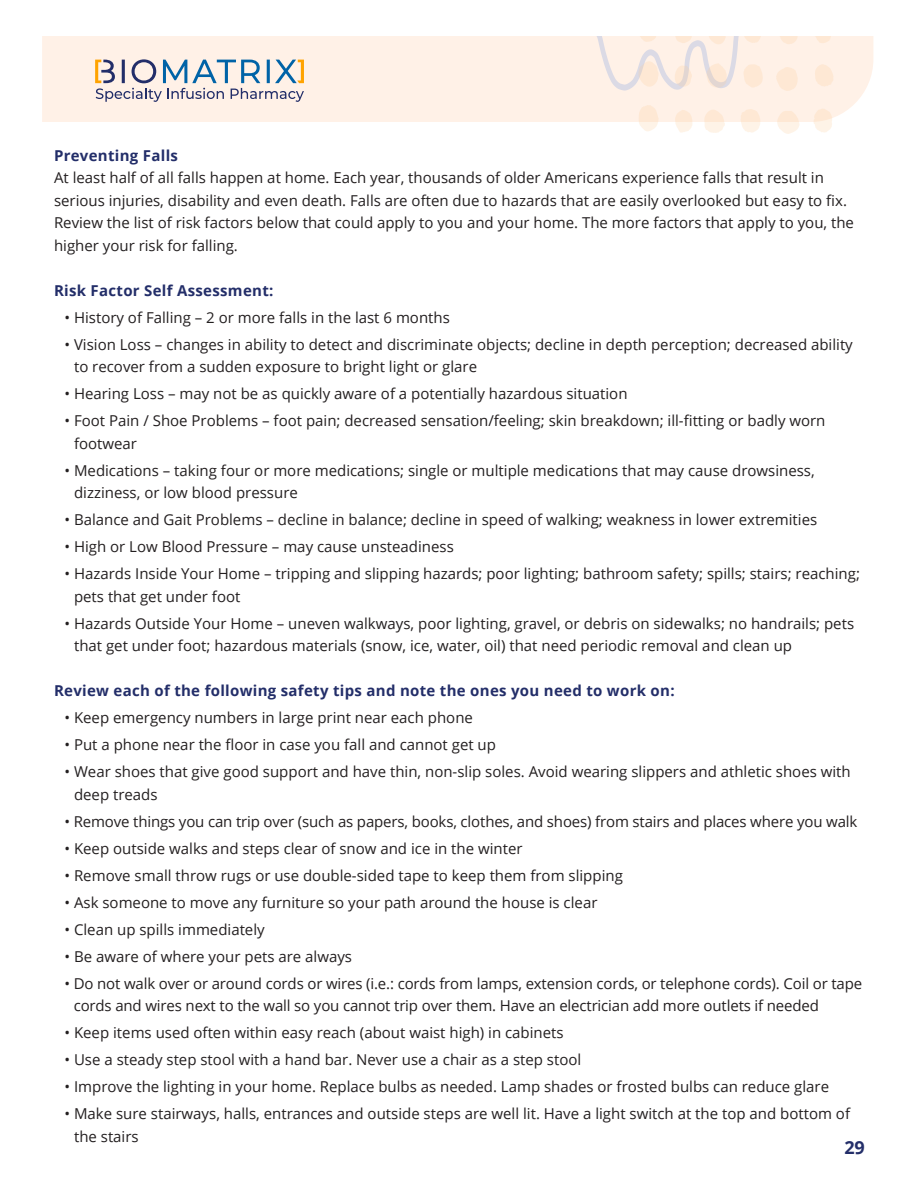
<style>
.page{position:relative;width:918px;height:1188px;background:#fff}
.page>*{position:absolute;margin:0;border:0;box-sizing:border-box;transform-origin:0 0}
.t1{font:700 18px "Open Sans";color:#232e69}
.t2{font:15px/22.5px "Open Sans";color:#231f20}
.t3{font:700 15px "Open Sans";letter-spacing:.02em;color:#232e69}
</style>
<div class="page">
<div style="left:42px;top:36px;width:831px;height:86px;background:#fff1e7"></div>
<svg style="left:95px;top:59px;width:209px;height:43px;background:#c9c9cc"></svg>
<svg style="left:638px;top:104px;width:21px;height:27px"></svg>
<svg style="left:777px;top:109px;width:23px;height:25px"></svg>
<svg style="left:741px;top:109px;width:20px;height:24px"></svg>
<svg style="left:675px;top:110px;width:18px;height:23px"></svg>
<svg style="left:813px;top:108px;width:20px;height:25px"></svg>
<svg style="left:704px;top:108px;width:21px;height:25px"></svg>
<svg style="left:815px;top:64px;width:19px;height:23px"></svg>
<svg style="left:775px;top:67px;width:24px;height:25px"></svg>
<svg style="left:778px;top:36px;width:20px;height:9px"></svg>
<svg style="left:813px;top:36px;width:19px;height:8px"></svg>
<svg style="left:596px;top:36px;width:168px;height:55px;background:#f8ebe3"></svg>
<p class="t3" style="left:54px;top:145px;width:126px">Preventing Falls</p>
<p class="t2" style="left:54px;top:166px;width:802px">At least half of all falls happen at home. Each year, thousands of older Americans experience falls that result in serious injuries, disability and even death. Falls are often due to hazards that are easily overlooked but easy to fix.<br>Review the list of risk factors below that could apply to you and your home. The more factors that apply to you, the higher your risk for falling.</p>
<p class="t3" style="left:54px;top:280px;width:221px">Risk Factor Self Assessment:</p>
<p class="t2" style="left:64px;top:306px;width:387px">• History of Falling – 2 or more falls in the last 6 months</p>
<p class="t2" style="left:74px;top:333px;width:780px;text-indent:-10px">• Vision Loss – changes in ability to detect and discriminate objects; decline in depth perception; decreased ability to recover from a sudden exposure to bright light or glare</p>
<p class="t2" style="left:64px;top:382px;width:565px">• Hearing Loss – may not be as quickly aware of a potentially hazardous situation</p>
<p class="t2" style="left:74px;top:409px;width:753px;text-indent:-10px">• Foot Pain / Shoe Problems – foot pain; decreased sensation/feeling; skin breakdown; ill-fitting or badly worn footwear</p>
<p class="t2" style="left:74px;top:459px;width:742px;text-indent:-10px">• Medications – taking four or more medications; single or multiple medications that may cause drowsiness, dizziness, or low blood pressure</p>
<p class="t2" style="left:64px;top:508px;width:754px">• Balance and Gait Problems – decline in balance; decline in speed of walking; weakness in lower extremities</p>
<p class="t2" style="left:64px;top:535px;width:391px">• High or Low Blood Pressure – may cause unsteadiness</p>
<p class="t2" style="left:74px;top:562px;width:787px;text-indent:-10px">• Hazards Inside Your Home – tripping and slipping hazards; poor lighting; bathroom safety; spills; stairs; reaching; pets that get under foot</p>
<p class="t2" style="left:74px;top:612px;width:782px;text-indent:-10px">• Hazards Outside Your Home – uneven walkways, poor lighting, gravel, or debris on sidewalks; no handrails; pets that get under foot; hazardous materials (snow, ice, water, oil) that need periodic removal and clean up</p>
<p class="t3" style="left:54px;top:680px;width:622px">Review each of the following safety tips and note the ones you need to work on:</p>
<p class="t2" style="left:64px;top:706px;width:410px">• Keep emergency numbers in large print near each phone</p>
<p class="t2" style="left:64px;top:733px;width:433px">• Put a phone near the floor in case you fall and cannot get up</p>
<p class="t2" style="left:74px;top:760px;width:778px;text-indent:-10px">• Wear shoes that give good support and have thin, non-slip soles. Avoid wearing slippers and athletic shoes with deep treads</p>
<p class="t2" style="left:64px;top:810px;width:794px">• Remove things you can trip over (such as papers, books, clothes, and shoes) from stairs and places where you walk</p>
<p class="t2" style="left:64px;top:837px;width:460px">• Keep outside walks and steps clear of snow and ice in the winter</p>
<p class="t2" style="left:64px;top:864px;width:560px">• Remove small throw rugs or use double-sided tape to keep them from slipping</p>
<p class="t2" style="left:64px;top:891px;width:534px">• Ask someone to move any furniture so your path around the house is clear</p>
<p class="t2" style="left:64px;top:918px;width:202px">• Clean up spills immediately</p>
<p class="t2" style="left:64px;top:945px;width:289px">• Be aware of where your pets are always</p>
<p class="t2" style="left:74px;top:972px;width:790px;text-indent:-9px">• Do not walk over or around cords or wires (i.e.: cords from lamps, extension cords, or telephone cords). Coil or tape cords and wires next to the wall so you cannot trip over them. Have an electrician add more outlets if needed</p>
<p class="t2" style="left:64px;top:1021px;width:501px">• Keep items used often within easy reach (about waist high) in cabinets</p>
<p class="t2" style="left:64px;top:1048px;width:518px">• Use a steady step stool with a hand bar. Never use a chair as a step stool</p>
<p class="t2" style="left:64px;top:1075px;width:766px">• Improve the lighting in your home. Replace bulbs as needed. Lamp shades or frosted bulbs can reduce glare</p>
<p class="t2" style="left:74px;top:1102px;width:778px;text-indent:-10px">• Make sure stairways, halls, entrances and outside steps are well lit. Have a light switch at the top and bottom of the stairs</p>
<p class="t1" style="left:844px;top:1135px;width:22px">29</p>
</div>
